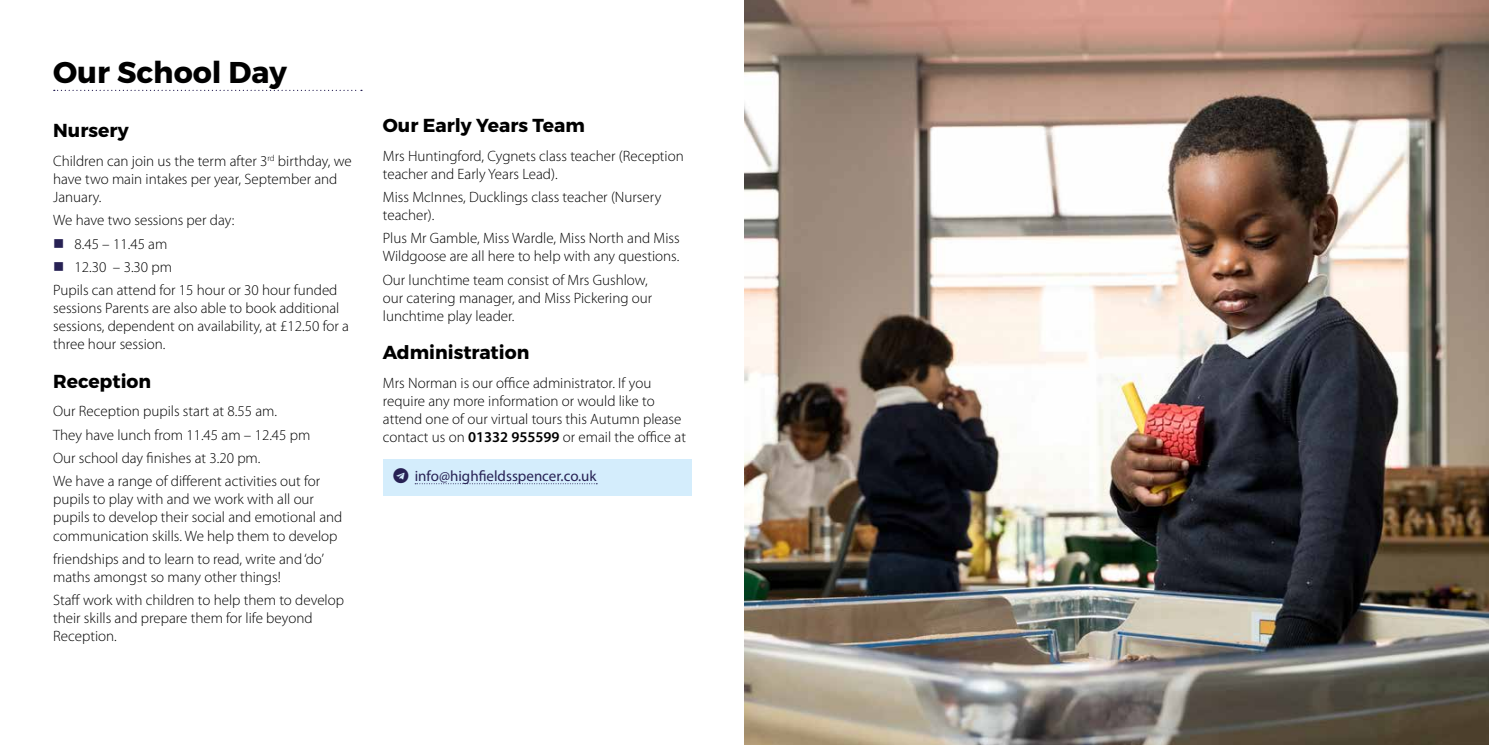
<style>
.page{position:relative;width:1489px;height:745px;background:#fff}
.page>*{position:absolute;margin:0;border:0;box-sizing:border-box;transform-origin:0 0}
.t1{font:700 30px "Montserrat";color:#000}
.t2{font:700 18.75px "Montserrat";color:#000}
.t3{font:300 15px/18px "Myriad Pro";color:#000}
.t4{font:15px "Myriad Pro";color:#272154}
.s1{font-weight:600}
</style>
<div class="page">
<img style="left:744px;top:0;width:744px;height:744px">
<svg style="left:54px;top:90px;width:308px;height:1px"></svg>
<div style="left:383px;top:459px;width:308px;height:36px;background:#d4edfc"></div>
<svg style="left:415px;top:483px;width:182px;height:1px"></svg>
<h1 class="t1" style="left:53px;top:53px;width:235px">Our School Day</h1>
<p class="t2" style="left:53px;top:119px;width:77px">Nursery</p>
<p class="t3" style="left:53px;top:152px;width:300px">Children can join us the term after 3<sup>rd</sup> birthday, we have two main intakes per year, September and<br>January.</p>
<p class="t3" style="left:53px;top:211px;width:183px">We have two sessions per day:</p>
<p class="t3" style="left:74px;top:234px;width:94px">8.45 – 11.45 am</p>
<p class="t3" style="left:74px;top:258px;width:99px">12.30 – 3.30 pm</p>
<p class="t3" style="left:53px;top:281px;width:286px">Pupils can attend for 15 hour or 30 hour funded</p>
<p class="t3" style="left:53px;top:299px;width:297px">sessions Parents are also able to book additional sessions, dependent on availability, at £12.50 for a three hour session.</p>
<p class="t2" style="left:53px;top:369px;width:99px">Reception</p>
<p class="t3" style="left:53px;top:400px;width:268px;line-height:23.2px">Our Reception pupils start at 8.55 am.<br>They have lunch from 11.45 am – 12.45 pm Our school day finishes at 3.20 pm.<br>We have a range of different activities out for</p>
<p class="t3" style="left:53px;top:490px;width:291px">pupils to play with and we work with all our pupils to develop their social and emotional and communication skills. We help them to develop</p>
<p class="t3" style="left:53px;top:549px;width:272px">friendships and to learn to read, write and ‘do’ maths amongst so many other things!</p>
<p class="t3" style="left:53px;top:591px;width:292px">Staff work with children to help them to develop their skills and prepare them for life beyond<br>Reception.</p>
<p class="t2" style="left:383px;top:113px;width:203px">Our Early Years Team</p>
<p class="t3" style="left:383px;top:147px;width:302px">Mrs Huntingford, Cygnets class teacher (Reception teacher and Early Years Lead).</p>
<p class="t3" style="left:383px;top:188px;width:280px">Miss McInnes, Ducklings class teacher (Nursery teacher).</p>
<p class="t3" style="left:383px;top:229px;width:298px">Plus Mr Gamble, Miss Wardle, Miss North and Miss<br>Wildgoose are all here to help with any questions.</p>
<p class="t3" style="left:383px;top:271px;width:271px">Our lunchtime team consist of Mrs Gushlow, our catering manager, and Miss Pickering our lunchtime play leader.</p>
<p class="t2" style="left:383px;top:340px;width:148px">Administration</p>
<p class="t3" style="left:383px;top:374px;width:304px">Mrs Norman is our office administrator. If you require any more information or would like to attend one of our virtual tours this Autumn please contact us on <span class="s1">01332 955599</span> or email the office at</p>
<p class="t4" style="left:415px;top:466px;width:183px">info@highfieldsspencer.co.uk</p>
</div>
